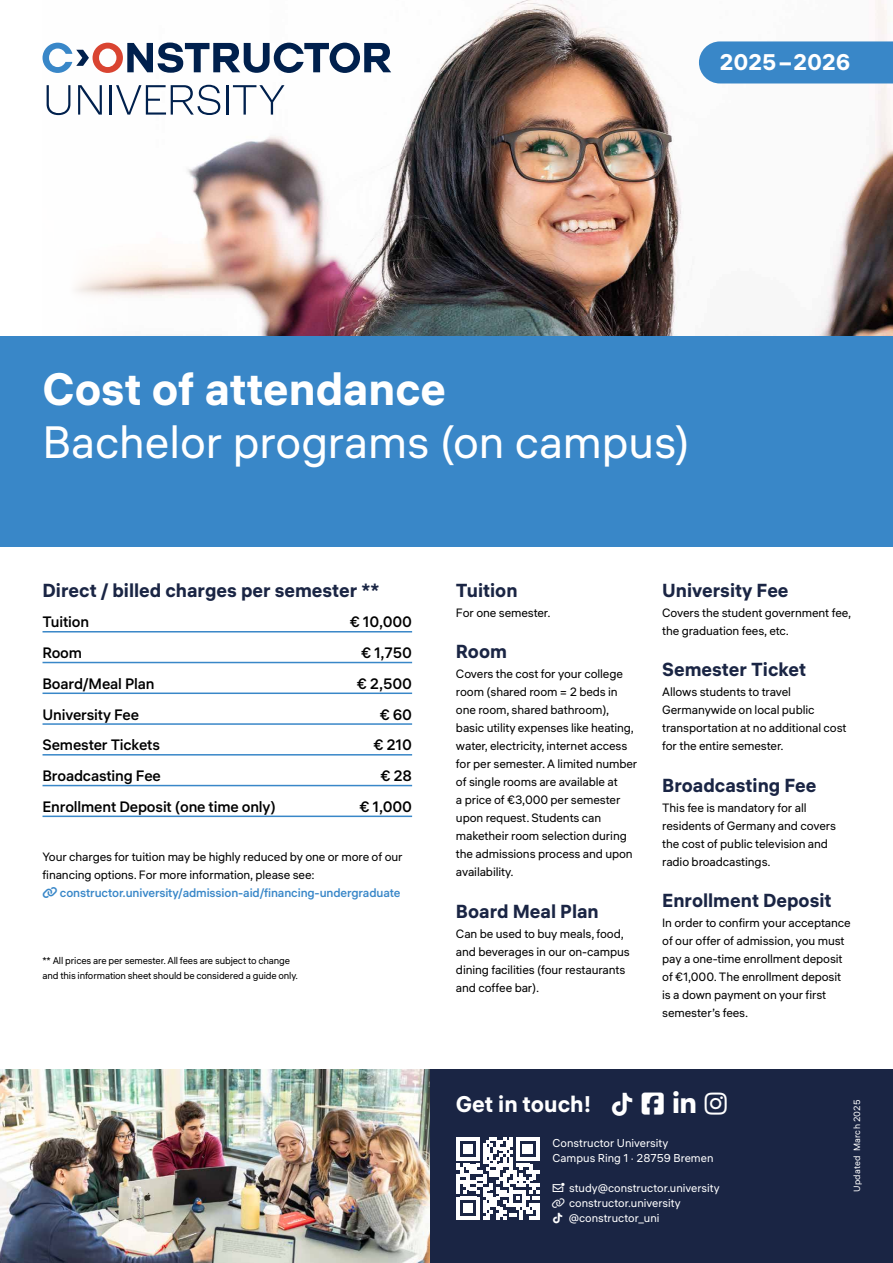
<style>
.page{position:relative;width:893px;height:1263px;background:#fff}
.page>*{position:absolute;margin:0;border:0;box-sizing:border-box;transform-origin:0 0}
.t1{font:45px "ALS Hauss";color:#fff}
.t2{font:700 45px "ALS Hauss";color:#fff}
.t3{font:700 22.5px "ALS Hauss";letter-spacing:-.005em;color:#fff}
.t4{font:700 18.75px "ALS Hauss";color:#1a2544}
.t5{font:500 15px "ALS Hauss";letter-spacing:-.01em;color:#000}
.t6{font:12px/18px "ALS Hauss";letter-spacing:-.01em;color:#000}
.t7{font:500 12px "ALS Hauss";letter-spacing:-.01em;color:#3987c8}
.t8{font:11.4px/15px "ALS Hauss";color:#fff}
.t9{font:9.75px/15px "ALS Hauss";letter-spacing:-.015em;color:#000}
.t10{font:9px "ALS Hauss";letter-spacing:.025em;color:#fff}
</style>
<div class="page">
<img style="left:46px;top:0;width:847px;height:336px">
<svg style="left:47px;top:85px;width:23px;height:30px"></svg>
<svg style="left:78px;top:85px;width:24px;height:30px"></svg>
<hr style="left:109px;top:85px;width:3px;height:30px;background:#00204d">
<svg style="left:116px;top:85px;width:104px;height:30px"></svg>
<hr style="left:226px;top:85px;width:3px;height:30px;background:#00204d">
<svg style="left:233px;top:85px;width:51px;height:30px"></svg>
<svg style="left:43px;top:43px;width:348px;height:30px"></svg>
<div style="left:699px;top:41px;width:194px;height:42px;background:#3987c8"></div>
<div style="left:0;top:336px;width:893px;height:210px;background:#3987c8"></div>
<hr style="left:43px;top:631px;width:369px;height:1px;background:#3987c8">
<hr style="left:43px;top:662px;width:369px;height:1px;background:#3987c8">
<hr style="left:43px;top:692px;width:369px;height:2px;background:#3987c8">
<hr style="left:43px;top:723px;width:369px;height:2px;background:#3987c8">
<hr style="left:43px;top:754px;width:369px;height:1px;background:#3987c8">
<hr style="left:43px;top:785px;width:369px;height:1px;background:#3987c8">
<hr style="left:43px;top:815px;width:369px;height:2px;background:#3987c8">
<div style="left:0;top:1069px;width:893px;height:194px;background:#1a2544"></div>
<img style="left:0;top:1069px;width:429px;height:194px">
<svg style="left:457px;top:1137px;width:82px;height:83px"></svg>
<h2 class="t3" style="left:719px;top:48px;width:132px">2025 –2026</h2>
<h1 class="t2" style="left:43px;top:361px;width:405px">Cost of attendance</h1>
<h1 class="t1" style="left:43px;top:415px;width:649px">Bachelor programs (on campus)</h1>
<h3 class="t4" style="left:43px;top:578px;width:338px">Direct / billed charges per semester **</h3>
<p class="t5" style="left:43px;top:613px;width:48px">Tuition</p>
<p class="t5" style="left:350px;top:613px;width:64px">€ 10,000</p>
<p class="t5" style="left:43px;top:643px;width:41px">Room</p>
<p class="t5" style="left:361px;top:643px;width:52px">€ 1,750</p>
<p class="t5" style="left:43px;top:674px;width:114px">Board/Meal Plan</p>
<p class="t5" style="left:357px;top:674px;width:57px">€ 2,500</p>
<p class="t5" style="left:43px;top:705px;width:98px">University Fee</p>
<p class="t5" style="left:380px;top:705px;width:34px">€ 60</p>
<p class="t5" style="left:43px;top:736px;width:119px">Semester Tickets</p>
<p class="t5" style="left:373px;top:736px;width:40px">€ 210</p>
<p class="t5" style="left:43px;top:766px;width:120px">Broadcasting Fee</p>
<p class="t5" style="left:380px;top:766px;width:33px">€ 28</p>
<p class="t5" style="left:43px;top:797px;width:235px">Enrollment Deposit (one time only)</p>
<p class="t5" style="left:360px;top:797px;width:54px">€ 1,000</p>
<p class="t6" style="left:43px;top:847px;width:362px">Your charges for tuition may be highly reduced by one or more of our financing options. For more information, please see:</p>
<p class="t7" style="left:60px;top:885px;width:342px">constructor.university/admission-aid/financing-undergraduate</p>
<p class="t9" style="left:43px;top:953px;width:257px">** All prices are per semester. All fees are subject to change and this information sheet should be considered a guide only.</p>
<h3 class="t4" style="left:456px;top:578px;width:63px">Tuition</h3>
<p class="t6" style="left:456px;top:604px;width:96px">For one semester.</p>
<h3 class="t4" style="left:456px;top:639px;width:52px">Room</h3>
<p class="t6" style="left:456px;top:665px;width:183px">Covers the cost for your college room (shared room = 2 beds in one room, shared bathroom), basic utility expenses like heating, water, electricity, internet access for per semester. A limited number of single rooms are available at<br>a price of €3,000 per semester upon request. Students can maketheir room selection during the admissions process and upon availability.</p>
<h3 class="t4" style="left:456px;top:899px;width:144px">Board Meal Plan</h3>
<p class="t6" style="left:456px;top:925px;width:175px">Can be used to buy meals, food, and beverages in our on-campus dining facilities (four restaurants and coffee bar).</p>
<h3 class="t4" style="left:662px;top:578px;width:128px">University Fee</h3>
<p class="t6" style="left:662px;top:604px;width:191px">Covers the student government fee, the graduation fees, etc.</p>
<h3 class="t4" style="left:662px;top:657px;width:145px">Semester Ticket</h3>
<p class="t6" style="left:662px;top:683px;width:186px">Allows students to travel<br>Germanywide on local public transportation at no additional cost for the entire semester.</p>
<h3 class="t4" style="left:662px;top:773px;width:156px">Broadcasting Fee</h3>
<p class="t6" style="left:662px;top:799px;width:175px">This fee is mandatory for all residents of Germany and covers the cost of public television and radio broadcastings.</p>
<h3 class="t4" style="left:662px;top:888px;width:171px">Enrollment Deposit</h3>
<p class="t6" style="left:662px;top:914px;width:190px">In order to confirm your acceptance of our offer of admission, you must pay a one-time enrollment deposit of €1,000. The enrollment deposit is a down payment on your first semester’s fees.</p>
<h2 class="t3" style="left:456px;top:1089px;width:137px">Get in touch!</h2>
<p class="t8" style="left:553px;top:1135px;width:162px">Constructor University<br>Campus Ring 1 · 28759 Bremen</p>
<p class="t8" style="left:569px;top:1180px;width:152px">study@constructor.university constructor.university @constructor_uni</p>
<p class="t10" style="left:852px;top:1192px;width:94px;rotate:-90deg">Updated March 2025</p>
</div>
